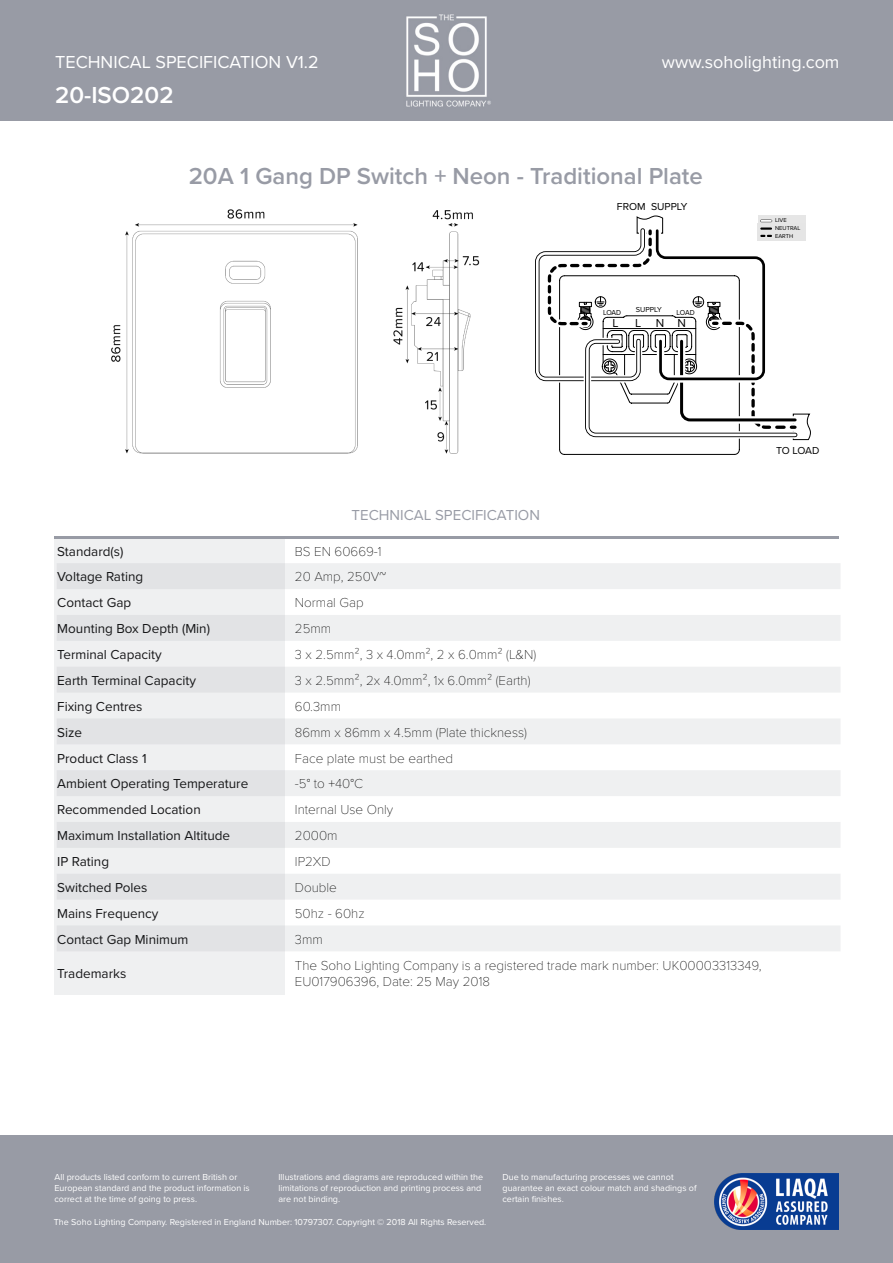
<style>
.page{position:relative;width:893px;height:1263px;background:#fff}
.page>*{position:absolute;margin:0;border:0;box-sizing:border-box;transform-origin:0 0}
.t1{font:600 24px "Proxima Nova";color:#989ba5}
.t2{font:600 24px "Proxima Nova";color:#fff}
.t3{font:18px "Proxima Nova";color:#fff}
.t4{font:15px "Proxima Nova";color:#989ba5}
.t5{font:100 13.5px/16.2px "Proxima Nova T";color:#000}
.t6{font:13.5px "Proxima Nova";color:#000}
.t7{font:12px "Proxima Nova";color:#000}
.t8{font:10.5px "Proxima Nova";color:#000}
.t9{font:9px/10.8px "Proxima Nova";color:#fff}
.t10{font:7.5px "Proxima Nova";color:#000;scale:.95 1}
.t11{font:7.5px "Proxima Nova";color:#000}
.t12{font:5.85px/8.1px "Proxima Nova";color:#000}
</style>
<div class="page">
<div style="left:0;top:0;width:893px;height:121px;background:#989ba5"></div>
<img style="left:406px;top:14px;width:85px;height:93px">
<div style="left:0;top:1135px;width:893px;height:128px;background:#989ba5"></div>
<img style="left:803px;top:1173px;width:36px;height:56px">
<svg style="left:285px;top:563px;width:555px;height:388px;fill:#eff0f1"></svg>
<img style="left:111px;top:209px;width:369px;height:245px">
<hr style="left:54px;top:536px;width:785px;height:2px;background:#989ba5">
<div style="left:54px;top:536px;width:231px;height:458px;background:linear-gradient(to right,#e9eaeb,#e9eaeb)"></div>
<svg style="left:580px;top:538px;width:223px;height:692px"></svg>
<svg style="left:585px;top:538px;width:213px;height:692px"></svg>
<svg style="left:535px;top:216px;width:276px;height:239px"></svg>
<p class="t3" style="left:55px;top:49px;width:265px">TECHNICAL SPECIFICATION V1.2</p>
<p class="t3" style="left:662px;top:49px;width:179px">www.soholighting.com</p>
<p class="t2" style="left:55px;top:77px;width:120px">20-ISO202</p>
<p class="t1" style="left:189px;top:158px;width:516px">20A 1 Gang DP Switch + Neon - Traditional Plate</p>
<p class="t8" style="left:617px;top:199px;width:72px">FROM SUPPLY</p>
<p class="t11" style="left:636px;top:304px;width:28px">SUPPLY</p>
<p class="t10" style="left:603px;top:307px;width:21px">LOAD</p>
<p class="t10" style="left:676px;top:307px;width:21px">LOAD</p>
<p class="t7" style="left:612px;top:314px;width:8px">L</p>
<p class="t7" style="left:635px;top:314px;width:8px">L</p>
<p class="t7" style="left:656px;top:314px;width:10px">N</p>
<p class="t7" style="left:677px;top:314px;width:10px">N</p>
<p class="t12" style="left:775px;top:216px;width:27px">LIVE<br>NEUTRAL</p>
<p class="t12" style="left:775px;top:231px;width:20px">EARTH</p>
<p class="t8" style="left:776px;top:443px;width:45px">TO LOAD</p>
<p class="t4" style="left:352px;top:503px;width:190px">TECHNICAL SPECIFICATION</p>
<p class="t6" style="left:57px;top:541px;width:68px">Standard(s)</p>
<p class="t5" style="left:295px;top:542px;width:88px">BS EN 60669-1</p>
<p class="t6" style="left:57px;top:567px;width:87px">Voltage Rating</p>
<p class="t5" style="left:295px;top:568px;width:93px">20 Amp, 250V~</p>
<p class="t6" style="left:57px;top:593px;width:75px">Contact Gap</p>
<p class="t5" style="left:295px;top:594px;width:70px">Normal Gap</p>
<p class="t6" style="left:57px;top:619px;width:154px">Mounting Box Depth (Min)</p>
<p class="t5" style="left:295px;top:620px;width:38px">25mm</p>
<p class="t6" style="left:57px;top:644px;width:106px">Terminal Capacity</p>
<p class="t5" style="left:295px;top:646px;width:243px">3 x 2.5mm², 3 x 4.0mm², 2 x 6.0mm² (L&amp;N)</p>
<p class="t6" style="left:57px;top:670px;width:140px">Earth Terminal Capacity</p>
<p class="t5" style="left:295px;top:671px;width:237px">3 x 2.5mm², 2x 4.0mm², 1x 6.0mm² (Earth)</p>
<p class="t6" style="left:57px;top:696px;width:87px">Fixing Centres</p>
<p class="t5" style="left:295px;top:697px;width:48px">60.3mm</p>
<p class="t6" style="left:57px;top:722px;width:26px">Size</p>
<p class="t5" style="left:295px;top:723px;width:234px">86mm x 86mm x 4.5mm (Plate thickness)</p>
<p class="t6" style="left:57px;top:748px;width:91px">Product Class 1</p>
<p class="t5" style="left:295px;top:749px;width:160px">Face plate must be earthed</p>
<p class="t6" style="left:57px;top:774px;width:193px">Ambient Operating Temperature</p>
<p class="t5" style="left:295px;top:775px;width:70px">-5° to +40°C</p>
<p class="t6" style="left:57px;top:800px;width:145px">Recommended Location</p>
<p class="t5" style="left:295px;top:801px;width:100px">Internal Use Only</p>
<p class="t6" style="left:57px;top:826px;width:174px">Maximum Installation Altitude</p>
<p class="t5" style="left:295px;top:827px;width:44px">2000m</p>
<p class="t6" style="left:57px;top:851px;width:53px">IP Rating</p>
<p class="t5" style="left:295px;top:853px;width:37px">IP2XD</p>
<p class="t6" style="left:57px;top:877px;width:92px">Switched Poles</p>
<p class="t5" style="left:295px;top:878px;width:44px">Double</p>
<p class="t6" style="left:57px;top:903px;width:103px">Mains Frequency</p>
<p class="t5" style="left:295px;top:904px;width:71px">50hz - 60hz</p>
<p class="t6" style="left:57px;top:929px;width:133px">Contact Gap Minimum</p>
<p class="t5" style="left:295px;top:930px;width:29px">3mm</p>
<p class="t6" style="left:57px;top:963px;width:71px">Trademarks</p>
<p class="t5" style="left:295px;top:956px;width:468px">The Soho Lighting Company is a registered trade mark number: UK00003313349,<br>EU017906396, Date: 25 May 2018</p>
<p class="t9" style="left:54px;top:1171px;width:197px">All products listed conform to current British or<br>European standard and the product information is correct at the time of going to press.</p>
<p class="t9" style="left:278px;top:1171px;width:206px">Illustrations and diagrams are reproduced within the limitations of reproduction and printing process and are not binding.</p>
<p class="t9" style="left:54px;top:1216px;width:434px">The Soho Lighting Company. Registered in England Number: 10797307. Copyright © 2018 All Rights Reserved.</p>
<p class="t9" style="left:502px;top:1171px;width:196px">Due to manufacturing processes we cannot guarantee an exact colour match and shadings of certain finishes.</p>
</div>
